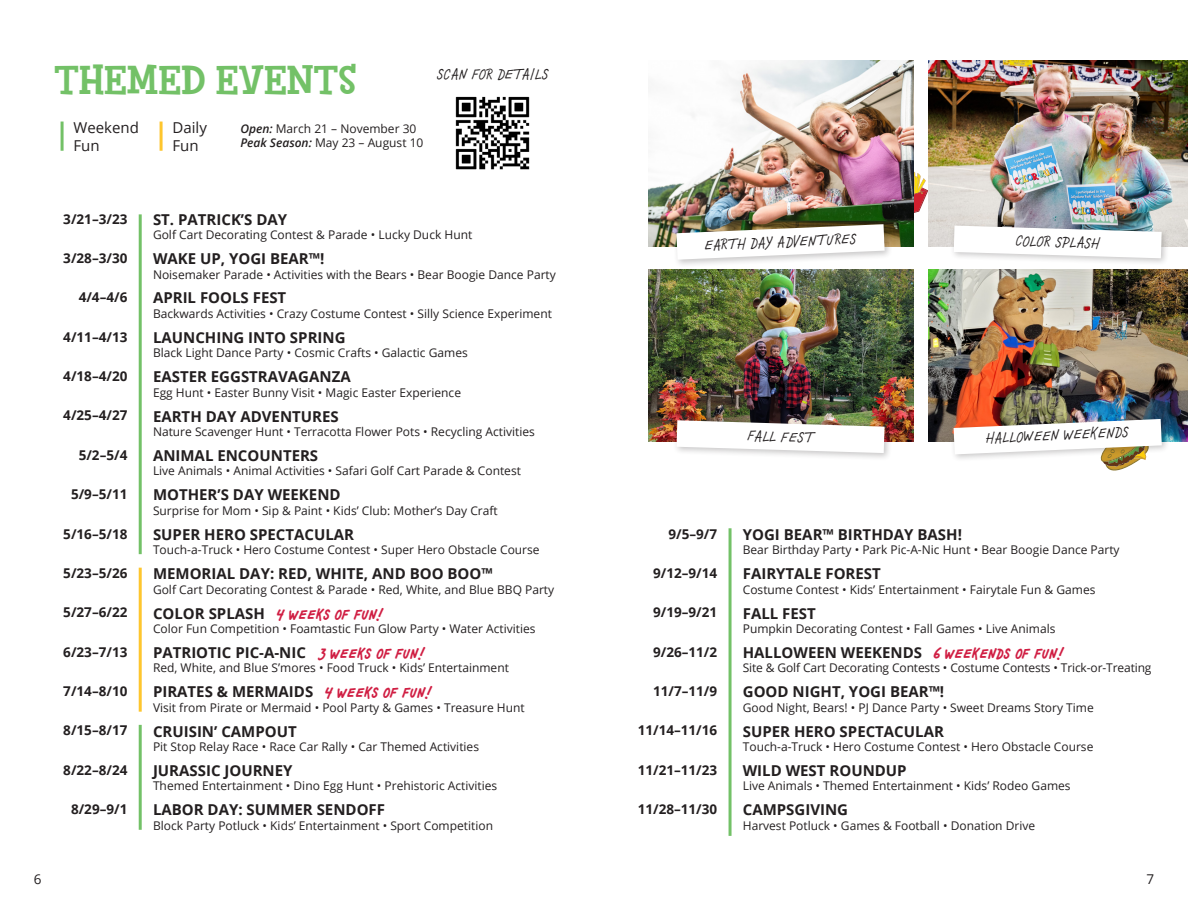
<style>
.page{position:relative;width:1188px;height:918px;background:#fff}
.page>*{position:absolute;margin:0;border:0;box-sizing:border-box;transform-origin:0 0}
.t1{font:800 42px "Fink";color:#73c167}
.t2{font:italic 16.5px "Chauncy Pro";letter-spacing:.015em;color:#231f20}
.t3{font:700 15px "Open Sans";color:#231f20}
.t4{font:italic 700 15px "Chauncy Pro";letter-spacing:.015em;color:#d01e43}
.t5{font:15px "Open Sans";color:#231f20}
.t6{font:700 13.5px "Open Sans";color:#231f20}
.t7{font:13.5px "Open Sans";color:#231f20}
.t8{font:12px "Open Sans";color:#231f20}
.s1{font-weight:600;font-style:italic}
.s2{font-family:"Open Sans";font-style:normal;color:#231f20}
.s3{font-family:"Chauncy Pro";font-style:italic;color:#d01e43}
</style>
<div class="page">
<hr style="left:729px;top:528px;width:3px;height:308px;background:#73c167">
<hr style="left:139px;top:214px;width:3px;height:340px;background:#73c167">
<hr style="left:139px;top:725px;width:3px;height:105px;background:#73c167">
<hr style="left:139px;top:568px;width:3px;height:144px;background:#fec62e">
<svg style="left:913px;top:168px;width:15px;height:48px"></svg>
<img style="left:648px;top:61px;width:265px;height:186px">
<img style="left:928px;top:269px;width:260px;height:173px">
<img style="left:928px;top:61px;width:260px;height:186px">
<img style="left:648px;top:269px;width:265px;height:173px">
<div style="left:950px;top:415px;width:220px;height:48px;background:#231f20;opacity:.25"></div>
<svg style="left:954px;top:419px;width:208px;height:52px"></svg>
<div style="left:950px;top:222px;width:220px;height:45px;background:#231f20;opacity:.25"></div>
<svg style="left:954px;top:226px;width:208px;height:32px"></svg>
<div style="left:673px;top:220px;width:220px;height:48px;background:#231f20;opacity:.25"></div>
<svg style="left:676px;top:224px;width:209px;height:36px"></svg>
<div style="left:673px;top:416px;width:220px;height:45px;background:#231f20;opacity:.25"></div>
<svg style="left:677px;top:420px;width:208px;height:33px"></svg>
<img style="left:455px;top:96px;width:75px;height:74px">
<hr style="left:61px;top:122px;width:3px;height:29px;background:#73c167">
<hr style="left:160px;top:122px;width:3px;height:29px;background:#fec62e">
<p class="t1" style="left:54px;top:54px;width:304px">THEMED EVENTS</p>
<p class="t5" style="left:74px;top:117px;width:67px">Weekend</p>
<p class="t5" style="left:74px;top:135px;width:28px">Fun</p>
<p class="t5" style="left:173px;top:117px;width:36px">Daily</p>
<p class="t5" style="left:173px;top:135px;width:28px">Fun</p>
<p class="t8" style="left:240px;top:120px;width:178px"><span class="s1">Open:</span> March 21 – November 30</p>
<p class="t8" style="left:240px;top:135px;width:185px"><span class="s1">Peak Season:</span> May 23 – August 10</p>
<p class="t2" style="left:437px;top:64px;width:113px">SCAN FOR DETAILS</p>
<p class="t6" style="left:63px;top:209px;width:66px">3/21–3/23</p>
<p class="t3" style="left:153px;top:209px;width:136px">ST. PATRICK’S DAY</p>
<p class="t8" style="left:153px;top:227px;width:321px">Golf Cart Decorating Contest &amp; Parade • Lucky Duck Hunt</p>
<p class="t6" style="left:63px;top:249px;width:66px">3/28–3/30</p>
<p class="t3" style="left:153px;top:248px;width:173px">WAKE UP, YOGI BEAR™!</p>
<p class="t8" style="left:153px;top:266px;width:404px">Noisemaker Parade • Activities with the Bears • Bear Boogie Dance Party</p>
<p class="t6" style="left:79px;top:288px;width:50px">4/4–4/6</p>
<p class="t3" style="left:153px;top:287px;width:135px">APRIL FOOLS FEST</p>
<p class="t8" style="left:153px;top:305px;width:400px">Backwards Activities • Crazy Costume Contest • Silly Science Experiment</p>
<p class="t6" style="left:63px;top:327px;width:66px">4/11–4/13</p>
<p class="t3" style="left:153px;top:327px;width:194px">LAUNCHING INTO SPRING</p>
<p class="t8" style="left:153px;top:345px;width:316px">Black Light Dance Party • Cosmic Crafts • Galactic Games</p>
<p class="t6" style="left:63px;top:367px;width:66px">4/18–4/20</p>
<p class="t3" style="left:153px;top:366px;width:199px">EASTER EGGSTRAVAGANZA</p>
<p class="t8" style="left:153px;top:384px;width:310px">Egg Hunt • Easter Bunny Visit • Magic Easter Experience</p>
<p class="t6" style="left:63px;top:406px;width:66px">4/25–4/27</p>
<p class="t3" style="left:153px;top:406px;width:187px">EARTH DAY ADVENTURES</p>
<p class="t8" style="left:153px;top:423px;width:383px">Nature Scavenger Hunt • Terracotta Flower Pots • Recycling Activities</p>
<p class="t6" style="left:79px;top:445px;width:50px">5/2–5/4</p>
<p class="t3" style="left:153px;top:445px;width:167px">ANIMAL ENCOUNTERS</p>
<p class="t8" style="left:153px;top:463px;width:369px">Live Animals • Animal Activities • Safari Golf Cart Parade &amp; Contest</p>
<p class="t6" style="left:71px;top:485px;width:58px">5/9–5/11</p>
<p class="t3" style="left:153px;top:484px;width:189px">MOTHER’S DAY WEEKEND</p>
<p class="t8" style="left:153px;top:502px;width:346px">Surprise for Mom • Sip &amp; Paint • Kids’ Club: Mother’s Day Craft</p>
<p class="t6" style="left:63px;top:524px;width:66px">5/16–5/18</p>
<p class="t3" style="left:153px;top:524px;width:203px">SUPER HERO SPECTACULAR</p>
<p class="t8" style="left:153px;top:542px;width:388px">Touch-a-Truck • Hero Costume Contest • Super Hero Obstacle Course</p>
<p class="t6" style="left:63px;top:564px;width:66px">5/23–5/26</p>
<p class="t3" style="left:153px;top:563px;width:341px">MEMORIAL DAY: RED, WHITE, AND BOO BOO™</p>
<p class="t8" style="left:153px;top:581px;width:403px">Golf Cart Decorating Contest &amp; Parade • Red, White, and Blue BBQ Party</p>
<p class="t6" style="left:63px;top:603px;width:66px">5/27–6/22</p>
<p class="t4" style="left:153px;top:605px;width:232px"><span class="s2">COLOR SPLASH</span> 4 WEEKS OF FUN!</p>
<p class="t8" style="left:153px;top:620px;width:384px">Color Fun Competition • Foamtastic Fun Glow Party • Water Activities</p>
<p class="t6" style="left:63px;top:642px;width:66px">6/23–7/13</p>
<p class="t3" style="left:153px;top:642px;width:273px">PATRIOTIC PIC-A-NIC <span class="s3">3 WEEKS OF FUN!</span></p>
<p class="t8" style="left:153px;top:660px;width:357px">Red, White, and Blue S’mores • Food Truck • Kids’ Entertainment</p>
<p class="t6" style="left:63px;top:682px;width:66px">7/14–8/10</p>
<p class="t3" style="left:153px;top:681px;width:280px">PIRATES &amp; MERMAIDS <span class="s3">4 WEEKS OF FUN!</span></p>
<p class="t8" style="left:153px;top:699px;width:373px">Visit from Pirate or Mermaid • Pool Party &amp; Games • Treasure Hunt</p>
<p class="t6" style="left:63px;top:721px;width:66px">8/15–8/17</p>
<p class="t3" style="left:153px;top:721px;width:145px">CRUISIN’ CAMPOUT</p>
<p class="t8" style="left:153px;top:738px;width:328px">Pit Stop Relay Race • Race Car Rally • Car Themed Activities</p>
<p class="t6" style="left:63px;top:760px;width:66px">8/22–8/24</p>
<p class="t3" style="left:153px;top:760px;width:141px">JURASSIC JOURNEY</p>
<p class="t8" style="left:153px;top:778px;width:346px">Themed Entertainment • Dino Egg Hunt • Prehistoric Activities</p>
<p class="t6" style="left:71px;top:800px;width:58px">8/29–9/1</p>
<p class="t3" style="left:153px;top:799px;width:234px">LABOR DAY: SUMMER SENDOFF</p>
<p class="t8" style="left:153px;top:817px;width:342px">Block Party Potluck • Kids’ Entertainment • Sport Competition</p>
<p class="t2" style="left:704px;top:234px;width:153px;rotate:-2deg">EARTH DAY ADVENTURES</p>
<p class="t2" style="left:748px;top:425px;width:68px;rotate:2deg">FALL FEST</p>
<p class="t2" style="left:1016px;top:230px;width:86px;rotate:2deg">COLOR SPLASH</p>
<p class="t2" style="left:986px;top:427px;width:144px;rotate:-2deg">HALLOWEEN WEEKENDS</p>
<p class="t6" style="left:669px;top:524px;width:50px">9/5–9/7</p>
<p class="t3" style="left:743px;top:524px;width:221px">YOGI BEAR™ BIRTHDAY BASH!</p>
<p class="t8" style="left:743px;top:542px;width:378px">Bear Birthday Party • Park Pic-A-Nic Hunt • Bear Boogie Dance Party</p>
<p class="t6" style="left:653px;top:564px;width:66px">9/12–9/14</p>
<p class="t3" style="left:743px;top:563px;width:140px">FAIRYTALE FOREST</p>
<p class="t8" style="left:743px;top:581px;width:354px">Costume Contest • Kids’ Entertainment • Fairytale Fun &amp; Games</p>
<p class="t6" style="left:653px;top:603px;width:66px">9/19–9/21</p>
<p class="t3" style="left:743px;top:602px;width:75px">FALL FEST</p>
<p class="t8" style="left:743px;top:620px;width:314px">Pumpkin Decorating Contest • Fall Games • Live Animals</p>
<p class="t6" style="left:653px;top:642px;width:66px">9/26–11/2</p>
<p class="t3" style="left:743px;top:642px;width:322px">HALLOWEEN WEEKENDS <span class="s3">6 WEEKENDS OF FUN!</span></p>
<p class="t8" style="left:743px;top:660px;width:410px">Site &amp; Golf Cart Decorating Contests • Costume Contests • Trick-or-Treating</p>
<p class="t6" style="left:653px;top:682px;width:66px">11/7–11/9</p>
<p class="t6" style="left:638px;top:721px;width:81px">11/14–11/16</p>
<p class="t3" style="left:743px;top:681px;width:203px">GOOD NIGHT, YOGI BEAR™!</p>
<p class="t8" style="left:743px;top:699px;width:353px">Good Night, Bears! • PJ Dance Party • Sweet Dreams Story Time</p>
<p class="t3" style="left:743px;top:721px;width:203px">SUPER HERO SPECTACULAR</p>
<p class="t8" style="left:743px;top:738px;width:352px">Touch-a-Truck • Hero Costume Contest • Hero Obstacle Course</p>
<p class="t6" style="left:638px;top:760px;width:81px">11/21–11/23</p>
<p class="t3" style="left:743px;top:760px;width:165px">WILD WEST ROUNDUP</p>
<p class="t8" style="left:743px;top:778px;width:329px">Live Animals • Themed Entertainment • Kids’ Rodeo Games</p>
<p class="t6" style="left:638px;top:800px;width:81px">11/28–11/30</p>
<p class="t3" style="left:743px;top:799px;width:107px">CAMPSGIVING</p>
<p class="t8" style="left:743px;top:817px;width:294px">Harvest Potluck • Games &amp; Football • Donation Drive</p>
<p class="t7" style="left:34px;top:870px;width:9px">6</p>
<p class="t7" style="left:1147px;top:870px;width:9px">7</p>
</div>
